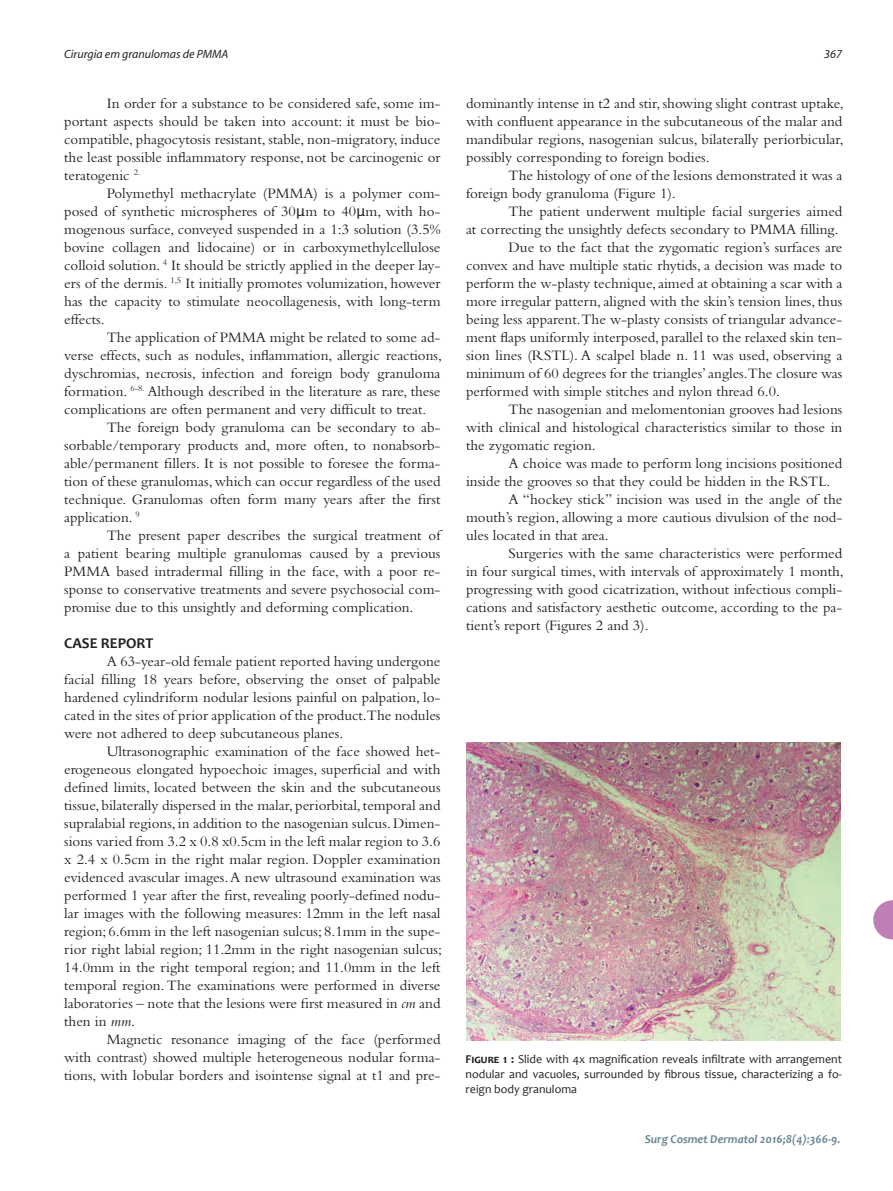
<style>
.page{position:relative;width:893px;height:1191px;background:#fff}
.page>*{position:absolute;margin:0;border:0;box-sizing:border-box;transform-origin:0 0}
.t1{font:15px/18px "Bembo";color:#231f20;text-align:justify}
.t2{font:700 15px "Candara";color:#231f20}
.t3{font:12px/15px "Candara";color:#231f20;text-align:justify}
.t4{font:italic 700 12px "Candara";color:#678593}
.t5{font:italic 12px "Myriad";color:#231f20}
.s1{font-family:"Adelle Basic"}
.s2{font-style:italic}
.s3{font-weight:700}
</style>
<div class="page">
<svg style="left:873px;top:900px;width:20px;height:39px"></svg>
<img style="left:466px;top:743px;width:374px;height:297px">
<p class="t5" style="left:64px;top:48px;width:166px">Cirurgia em granulomas de PMMA</p>
<p class="t5" style="left:824px;top:48px;width:19px">367</p>
<p class="t1" style="left:64px;top:94px;width:378px;text-indent:43px">In order for a substance to be considered safe, some im&shy;portant aspects should be taken into account: it must be bio&shy;compatible, phagocytosis resistant, stable, non-migratory, induce the least possible inflammatory response, not be carcinogenic or teratogenic <sup>2.</sup></p>
<p class="t1" style="left:64px;top:184px;width:378px;text-indent:43px">Polymethyl methacrylate (PMMA) is a polymer com&shy;posed of synthetic microspheres of 30<span class="s1">μ</span>m to 40<span class="s1">μ</span>m, with ho&shy;mogenous surface, conveyed suspended in a 1:3 solution (3.5% bovine collagen and lidocaine) or in carboxymethylcellulose colloid solution. <sup>4</sup> It should be strictly applied in the deeper lay&shy;ers of the dermis. <sup>1,5</sup> It initially promotes volumization, however has the capacity to stimulate neocollagenesis, with long-term effects.</p>
<p class="t1" style="left:64px;top:328px;width:379px;text-indent:43px">The application of PMMA might be related to some ad&shy;verse effects, such as nodules, inflammation, allergic reactions, dyschromias, necrosis, infection and foreign body granuloma formation. <sup>6-8.</sup> Although described in the literature as rare, these complications are often permanent and very difficult to treat.</p>
<p class="t1" style="left:64px;top:418px;width:378px;text-indent:43px">The foreign body granuloma can be secondary to ab&shy;sorbable/temporary products and, more often, to nonabsorb&shy;able/permanent fillers. It is not possible to foresee the forma&shy;tion of these granulomas, which can occur regardless of the used technique. Granulomas often form many years after the first application. <sup>9</sup></p>
<p class="t1" style="left:64px;top:526px;width:378px;text-indent:43px">The present paper describes the surgical treatment of a patient bearing multiple granulomas caused by a previous PMMA based intradermal filling in the face, with a poor re&shy;sponse to conservative treatments and severe psychosocial com&shy;promise due to this unsightly and deforming complication.</p>
<p class="t2" style="left:64px;top:634px;width:91px">CASE REPORT</p>
<p class="t1" style="left:64px;top:652px;width:378px;text-indent:43px">A 63-year-old female patient reported having undergone facial filling 18 years before, observing the onset of palpable hardened cylindriform nodular lesions painful on palpation, lo&shy;cated in the sites of prior application of the product.The nodules were not adhered to deep subcutaneous planes.</p>
<p class="t1" style="left:64px;top:742px;width:379px;text-indent:43px">Ultrasonographic examination of the face showed het&shy;erogeneous elongated hypoechoic images, superficial and with defined limits, located between the skin and the subcutaneous tissue, bilaterally dispersed in the malar, periorbital, temporal and supralabial regions, in addition to the nasogenian sulcus. Dimen&shy;sions varied from 3.2 x 0.8 x0.5cm in the left malar region to 3.6 x 2.4 x 0.5cm in the right malar region. Doppler examination evidenced avascular images. A new ultrasound examination was performed 1 year after the first, revealing poorly-defined nodu&shy;lar images with the following measures: 12mm in the left nasal region; 6.6mm in the left nasogenian sulcus; 8.1mm in the supe&shy;rior right labial region; 11.2mm in the right nasogenian sulcus; 14.0mm in the right temporal region; and 11.0mm in the left temporal region. The examinations were performed in diverse laboratories – note that the lesions were first measured in <span class="s2">cm</span> and then in <span class="s2">mm</span>.</p>
<p class="t1" style="left:64px;top:1030px;width:378px;text-indent:43px">Magnetic resonance imaging of the face (performed with contrast) showed multiple heterogeneous nodular forma&shy;tions, with lobular borders and isointense signal at t1 and pre-</p>
<p class="t1" style="left:466px;top:94px;width:379px">dominantly intense in t2 and stir, showing slight contrast uptake, with confluent appearance in the subcutaneous of the malar and mandibular regions, nasogenian sulcus, bilaterally periorbicular, possibly corresponding to foreign bodies.</p>
<p class="t1" style="left:466px;top:166px;width:378px;text-indent:43px">The histology of one of the lesions demonstrated it was a foreign body granuloma (Figure 1).</p>
<p class="t1" style="left:466px;top:202px;width:378px;text-align:right">The patient underwent multiple facial surgeries aimed<br>at correcting the unsightly defects secondary to PMMA filling.</p>
<p class="t1" style="left:466px;top:238px;width:378px;text-indent:43px">Due to the fact that the zygomatic region’s surfaces are convex and have multiple static rhytids, a decision was made to perform the w-plasty technique, aimed at obtaining a scar with a more irregular pattern, aligned with the skin’s tension lines, thus being less apparent.The w-plasty consists of triangular advance&shy;ment flaps uniformly interposed, parallel to the relaxed skin ten&shy;sion lines (RSTL). A scalpel blade n. 11 was used, observing a minimum of 60 degrees for the triangles’ angles.The closure was performed with simple stitches and nylon thread 6.0.</p>
<p class="t1" style="left:466px;top:400px;width:378px;text-indent:43px">The nasogenian and melomentonian grooves had lesions with clinical and histological characteristics similar to those in the zygomatic region.</p>
<p class="t1" style="left:466px;top:454px;width:378px;text-indent:43px">A choice was made to perform long incisions positioned inside the grooves so that they could be hidden in the RSTL.</p>
<p class="t1" style="left:466px;top:490px;width:378px;text-indent:43px">A “hockey stick” incision was used in the angle of the mouth’s region, allowing a more cautious divulsion of the nod&shy;ules located in that area.</p>
<p class="t1" style="left:466px;top:544px;width:379px;text-indent:43px">Surgeries with the same characteristics were performed in four surgical times, with intervals of approximately 1 month, progressing with good cicatrization, without infectious compli&shy;cations and satisfactory aesthetic outcome, according to the pa&shy;tient’s report (Figures 2 and 3).</p>
<p class="t3" style="left:466px;top:1051px;width:378px"><span class="s3">Figure 1 :</span> Slide with 4x magnification reveals infiltrate with arrangement nodular and vacuoles, surrounded by fibrous tissue, characterizing a fo&shy;reign body granuloma</p>
<p class="t4" style="left:645px;top:1131px;width:197px">Surg Cosmet Dermatol 2016;8(4):366-9.</p>
</div>
